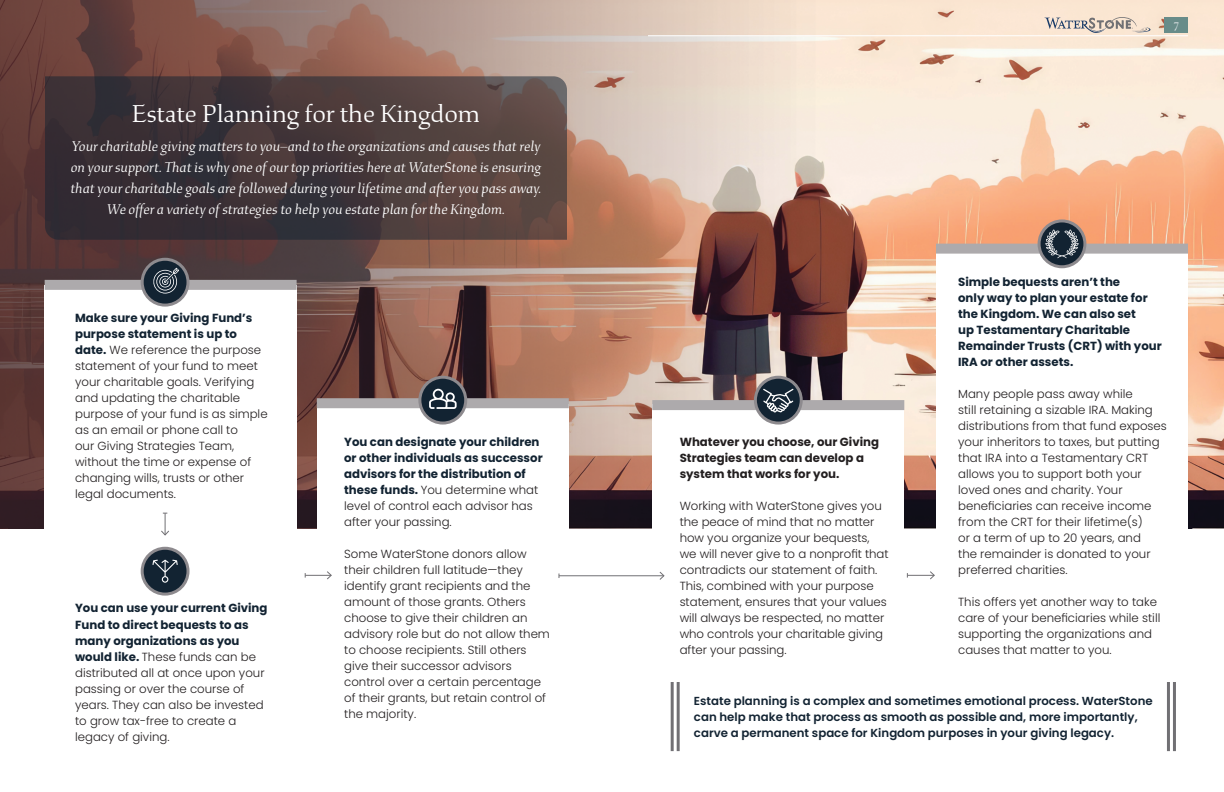
<style>
.page{position:relative;width:1224px;height:792px;background:#fff}
.page>*{position:absolute;margin:0;border:0;box-sizing:border-box;transform-origin:0 0}
.t1{font:300 26px "Study";color:#fff}
.t2{font:italic 300 15px/21px "Study";color:#fff;text-align:center}
.t3{font:300 12px "Study";color:#f2f3f5}
.t4{font:300 11.8px/16px "Poppins";color:#231f20}
.t5{font:700 11.8px/16px "Poppins";color:#122332}
.t6{font:700 11.8px/16px "Poppins";color:#231f20}
.t7{font:600 11.6px/16px "Poppins";color:#122332}
.s1{font-weight:700;color:#122332}
.s2{font-weight:300;color:#231f20}
</style>
<div class="page">
<img style="left:0;top:0;width:1224px;height:528px">
<div style="left:1165px;top:17px;width:23px;height:15px;background:#688c89"></div>
<hr style="left:648px;top:36px;width:540px;height:1px;background:#fff">
<div style="left:45px;top:286px;width:252px;height:254px;background:#fff"></div>
<div style="left:317px;top:404px;width:252px;height:338px;background:#fff"></div>
<div style="left:652px;top:405px;width:252px;height:290px;background:#fff"></div>
<div style="left:936px;top:246px;width:252px;height:432px;background:#fff"></div>
<div style="left:45px;top:280px;width:252px;height:10px;background:#adaaac"></div>
<div style="left:317px;top:398px;width:252px;height:10px;background:#adaaac"></div>
<div style="left:652px;top:400px;width:252px;height:10px;background:#adaaac"></div>
<div style="left:936px;top:244px;width:252px;height:10px;background:#adaaac"></div>
<svg style="left:420px;top:377px;width:46px;height:46px"></svg>
<div style="left:418px;top:376px;width:49px;height:49px;border:3px solid #8d8a8e;border-radius:50%"></div>
<svg style="left:142px;top:259px;width:46px;height:46px"></svg>
<div style="left:141px;top:258px;width:49px;height:49px;border:3px solid #8d8a8e;border-radius:50%"></div>
<svg style="left:142px;top:548px;width:46px;height:46px"></svg>
<div style="left:141px;top:547px;width:49px;height:49px;border:3px solid #8d8a8e;border-radius:50%"></div>
<svg style="left:152px;top:560px;width:26px;height:23px"></svg>
<svg style="left:755px;top:377px;width:46px;height:46px"></svg>
<div style="left:754px;top:376px;width:49px;height:49px;border:3px solid #8d8a8e;border-radius:50%"></div>
<svg style="left:1039px;top:221px;width:46px;height:46px"></svg>
<div style="left:1038px;top:219px;width:48px;height:49px;border:3px solid #8d8a8e;border-radius:50%"></div>
<svg style="left:763px;top:389px;width:31px;height:23px"></svg>
<svg style="left:1045px;top:229px;width:34px;height:29px"></svg>
<svg style="left:429px;top:389px;width:28px;height:20px"></svg>
<svg style="left:161px;top:513px;width:8px;height:23px"></svg>
<svg style="left:305px;top:571px;width:27px;height:9px"></svg>
<svg style="left:907px;top:571px;width:28px;height:9px"></svg>
<hr style="left:559px;top:575px;width:105px;height:1px;background:#717074">
<svg style="left:658px;top:571px;width:7px;height:9px"></svg>
<svg style="left:153px;top:268px;width:26px;height:26px"></svg>
<hr style="left:677px;top:682px;width:3px;height:69px;background:#717074">
<hr style="left:671px;top:682px;width:3px;height:69px;background:#717074">
<hr style="left:1173px;top:682px;width:3px;height:69px;background:#717074">
<hr style="left:1167px;top:682px;width:3px;height:69px;background:#717074">
<svg style="left:45px;top:76px;width:522px;height:164px;background:#45383a"></svg>
<svg style="left:1045px;top:17px;width:107px;height:19px;background:#d8cbc0"></svg>
<h1 class="t1" style="left:132px;top:99px;width:350px">Estate Planning for the Kingdom</h1>
<p class="t2" style="left:70px;top:136px;width:473px">Your charitable giving matters to you–and to the organizations and causes that rely on your support. That is why one of our top priorities here at WaterStone is ensuring that your charitable goals are followed during your lifetime and after you pass away.<br>We offer a variety of strategies to help you estate plan for the Kingdom.</p>
<p class="t4" style="left:75px;top:310px;width:194px"><span class="s1">Make sure your Giving Fund’s purpose statement is up to date.</span> We reference the purpose statement of your fund to meet your charitable goals. Verifying and updating the charitable purpose of your fund is as simple as an email or phone call to<br>our Giving Strategies Team, without the time or expense of changing wills, trusts or other legal documents.</p>
<p class="t4" style="left:75px;top:600px;width:194px"><span class="s1">You can use your current Giving<br>Fund to direct bequests to as many organizations as you would like.</span> These funds can be distributed all at once upon your passing or over the course of years. They can also be invested to grow tax-free to create a legacy of giving.</p>
<p class="t5" style="left:344px;top:434px;width:200px">You can designate your children or other individuals as successor advisors for the distribution of these funds. <span class="s2">You determine what level of control each advisor has after your passing.</span></p>
<p class="t4" style="left:344px;top:546px;width:207px">Some WaterStone donors allow their children full latitude—they identify grant recipients and the amount of those grants. Others choose to give their children an advisory role but do not allow them to choose recipients. Still others give their successor advisors control over a certain percentage of their grants, but retain control of the majority.</p>
<p class="t3" style="left:1174px;top:17px;width:7px">7</p>
<p class="t5" style="left:958px;top:274px;width:205px">Simple bequests aren’t the<br>only way to plan your estate for the Kingdom. We can also set<br>up Testamentary Charitable<br>Remainder Trusts (CRT) with your<br>IRA or other assets.</p>
<p class="t4" style="left:958px;top:386px;width:210px">Many people pass away while<br>still retaining a sizable IRA. Making distributions from that fund exposes your inheritors to taxes, but putting that IRA into a Testamentary CRT allows you to support both your loved ones and charity. Your beneficiaries can receive income from the CRT for their lifetime(s)<br>or a term of up to 20 years, and<br>the remainder is donated to your preferred charities.</p>
<p class="t4" style="left:958px;top:594px;width:204px">This offers yet another way to take care of your beneficiaries while still supporting the organizations and causes that matter to you.</p>
<p class="t6" style="left:680px;top:434px;width:201px">Whatever you choose, our Giving<br>Strategies team can develop a system that works for you.</p>
<p class="t4" style="left:680px;top:498px;width:211px">Working with WaterStone gives you the peace of mind that no matter how you organize your bequests, we will never give to a nonprofit that contradicts our statement of faith.<br>This, combined with your purpose statement, ensures that your values will always be respected, no matter who controls your charitable giving after your passing.</p>
<p class="t7" style="left:694px;top:693px;width:460px">Estate planning is a complex and sometimes emotional process. WaterStone can help make that process as smooth as possible and, more importantly, carve a permanent space for Kingdom purposes in your giving legacy.</p>
</div>
